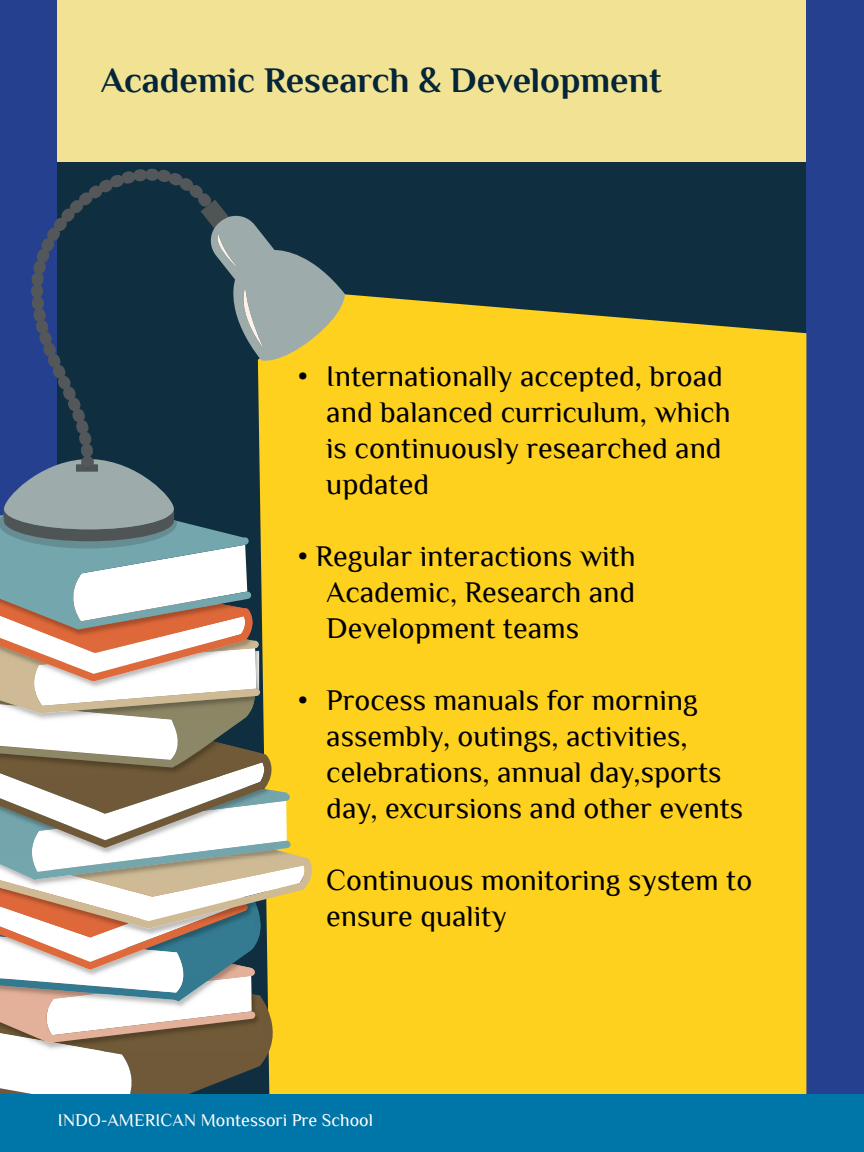
<style>
.page{position:relative;width:864px;height:1152px;background:#25408f}
.page>*{position:absolute;margin:0;border:0;box-sizing:border-box;transform-origin:0 0}
.t1{font:700 36px "Philosopher";color:#052638}
.t2{font:30px/36px "Philosopher";color:#000}
.t3{font:18px "Philosopher";color:#fff}
</style>
<div class="page">
<div style="left:58px;top:0;width:748px;height:162px;background:#f2e394"></div>
<div style="left:58px;top:162px;width:748px;height:936px;background:#0f2e40"></div>
<div style="left:258px;top:294px;width:548px;height:800px;background:#ffd11f"></div>
<svg style="left:0;top:459px;width:315px;height:635px;background:#beb493"></svg>
<svg style="left:31px;top:169px;width:181px;height:299px"></svg>
<svg style="left:201px;top:200px;width:145px;height:165px"></svg>
<div style="left:0;top:1094px;width:864px;height:58px;background:#0075a8"></div>
<p class="t1" style="left:101px;top:61px;width:563px">Academic Research &amp; Development</p>
<p class="t2" style="left:326px;top:358px;width:406px;text-indent:-28px">• Internationally accepted, broad and balanced curriculum, which is continuously researched and updated</p>
<p class="t2" style="left:326px;top:538px;width:311px;text-align:justify;text-indent:-28px">• Regular interactions with Academic, Research and Development teams</p>
<p class="t2" style="left:326px;top:682px;width:418px;text-indent:-28px">• Process manuals for morning assembly, outings, activities, celebrations, annual day,sports day, excursions and other events</p>
<p class="t2" style="left:326px;top:862px;width:427px;text-indent:-28px">• Continuous monitoring system to ensure quality</p>
<p class="t3" style="left:58px;top:1110px;width:317px">INDO-AMERICAN Montessori Pre School</p>
</div>
